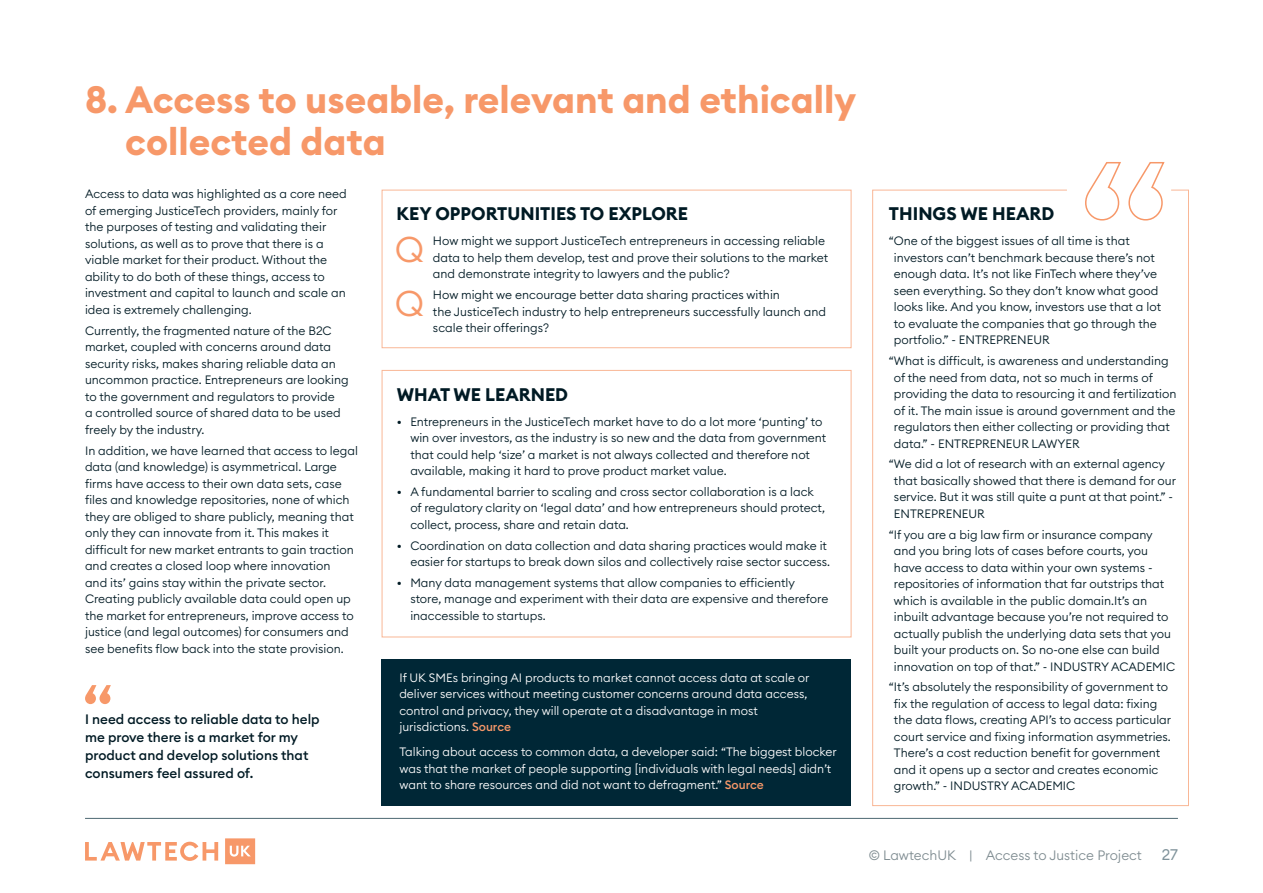
<style>
.page{position:relative;width:1263px;height:893px;background:#fff}
.page>*{position:absolute;margin:0;border:0;box-sizing:border-box;transform-origin:0 0}
.t1{font:700 37.5px/42px "Euclid Circular B";color:#f79869}
.t2{font:300 35.25px "Euclid Circular B";color:#f79869}
.t3{font:700 18px "Euclid Circular B";color:#001a24}
.t4{font:15.15px "Euclid Circular B";color:#80939b}
.t5{font:500 13.5px/18px "Euclid Circular B";color:#001a24}
.t6{font:300 13.5px "Euclid Circular B";color:#808d92}
.t7{font:300 12px/16.5px "Euclid Circular B";color:#001a24}
.t8{font:300 12px/16.5px "Euclid Circular B";color:#fff}
.s1{font-weight:500;color:#f79869}
</style>
<div class="page">
<hr style="left:85px;top:818px;width:1093px;height:1px;background:#4d6872">
<svg style="left:225px;top:838px;width:30px;height:26px"></svg>
<svg style="left:85px;top:842px;width:133px;height:19px"></svg>
<div style="left:382px;top:190px;width:469px;height:158px;border:1px solid #f9b796"></div>
<div style="left:382px;top:370px;width:469px;height:267px;border:1px solid #f9b796"></div>
<div style="left:382px;top:660px;width:469px;height:146px;background:#002736"></div>
<svg style="left:85px;top:685px;width:26px;height:19px"></svg>
<svg style="left:872px;top:189px;width:317px;height:617px"></svg>
<svg style="left:1084px;top:162px;width:82px;height:59px"></svg>
<h1 class="t1" style="left:125px;top:79px;width:732px;text-indent:-40px">8. Access to useable, relevant and ethically collected data</h1>
<p class="t7" style="left:85px;top:186px;width:263px">Access to data was highlighted as a core need of emerging JusticeTech providers, mainly for the purposes of testing and validating their solutions, as well as to prove that there is a viable market for their product. Without the ability to do both of these things, access to investment and capital to launch and scale an idea is extremely challenging.</p>
<p class="t7" style="left:85px;top:322px;width:265px">Currently, the fragmented nature of the B2C market, coupled with concerns around data security risks, makes sharing reliable data an uncommon practice. Entrepreneurs are looking to the government and regulators to provide<br>a controlled source of shared data to be used freely by the industry.</p>
<p class="t7" style="left:85px;top:442px;width:274px">In addition, we have learned that access to legal data (and knowledge) is asymmetrical. Large firms have access to their own data sets, case files and knowledge repositories, none of which they are obliged to share publicly, meaning that only they can innovate from it. This makes it difficult for new market entrants to gain traction and creates a closed loop where innovation<br>and its’ gains stay within the private sector.<br>Creating publicly available data could open up the market for entrepreneurs, improve access to justice (and legal outcomes) for consumers and see benefits flow back into the state provision.</p>
<p class="t5" style="left:85px;top:710px;width:236px">I need access to reliable data to help me prove there is a market for my product and develop solutions that consumers feel assured of.</p>
<h3 class="t3" style="left:396px;top:202px;width:293px">KEY OPPORTUNITIES TO EXPLORE</h3>
<h2 class="t2" style="left:395px;top:227px;width:31px">Q</h2>
<p class="t7" style="left:433px;top:233px;width:397px">How might we support JusticeTech entrepreneurs in accessing reliable data to help them develop, test and prove their solutions to the market and demonstrate integrity to lawyers and the public?</p>
<h2 class="t2" style="left:395px;top:280px;width:31px">Q</h2>
<p class="t7" style="left:433px;top:286px;width:395px">How might we encourage better data sharing practices within<br>the JusticeTech industry to help entrepreneurs successfully launch and scale their offerings?</p>
<h3 class="t3" style="left:397px;top:383px;width:173px">WHAT WE LEARNED</h3>
<p class="t7" style="left:410px;top:413px;width:417px;text-indent:-14px">• Entrepreneurs in the JusticeTech market have to do a lot more ‘punting’ to win over investors, as the industry is so new and the data from government that could help ‘size’ a market is not always collected and therefore not available, making it hard to prove product market value.</p>
<p class="t7" style="left:410px;top:483px;width:416px;text-indent:-14px">• A fundamental barrier to scaling and cross sector collaboration is a lack of regulatory clarity on ‘legal data’ and how entrepreneurs should protect, collect, process, share and retain data.</p>
<p class="t7" style="left:397px;top:537px;width:435px;text-align:right">• Coordination on data collection and data sharing practices would make it easier for startups to break down silos and collectively raise sector success.</p>
<p class="t7" style="left:410px;top:574px;width:419px;text-indent:-14px">• Many data management systems that allow companies to efficiently store, manage and experiment with their data are expensive and therefore inaccessible to startups.</p>
<p class="t8" style="left:399px;top:669px;width:412px">If UK SMEs bringing AI products to market cannot access data at scale or deliver services without meeting customer concerns around data access, control and privacy, they will operate at a disadvantage in most jurisdictions. <span class="s1">Source</span></p>
<p class="t8" style="left:399px;top:744px;width:439px">Talking about access to common data, a developer said: “The biggest blocker was that the market of people supporting [individuals with legal needs] didn’t want to share resources and did not want to defragment.” <span class="s1">Source</span></p>
<h3 class="t3" style="left:889px;top:202px;width:167px">THINGS WE HEARD</h3>
<p class="t7" style="left:894px;top:233px;width:269px;text-indent:-5px">“One of the biggest issues of all time is that investors can’t benchmark because there’s not enough data. It’s not like FinTech where they’ve seen everything. So they don’t know what good looks like. And you know, investors use that a lot to evaluate the companies that go through the portfolio.” - ENTREPRENEUR</p>
<p class="t7" style="left:894px;top:352px;width:284px;text-indent:-5px">“What is difficult, is awareness and understanding of the need from data, not so much in terms of providing the data to resourcing it and fertilization of it. The main issue is around government and the regulators then either collecting or providing that data.” - ENTREPRENEUR LAWYER</p>
<p class="t7" style="left:894px;top:456px;width:284px;text-indent:-5px">“We did a lot of research with an external agency that basically showed that there is demand for our service. But it was still quite a punt at that point.” - ENTREPRENEUR</p>
<p class="t7" style="left:894px;top:526px;width:283px;text-indent:-5px">“If you are a big law firm or insurance company and you bring lots of cases before courts, you have access to data within your own systems - repositories of information that far outstrips that which is available in the public domain.It’s an inbuilt advantage because you’re not required to actually publish the underlying data sets that you built your products on. So no-one else can build innovation on top of that.” - INDUSTRY ACADEMIC</p>
<p class="t7" style="left:894px;top:679px;width:279px;text-indent:-5px">“It’s absolutely the responsibility of government to fix the regulation of access to legal data: fixing the data flows, creating API’s to access particular court service and fixing information asymmetries.<br>There’s a cost reduction benefit for government and it opens up a sector and creates economic growth.” - INDUSTRY ACADEMIC</p>
<p class="t6" style="left:869px;top:847px;width:275px">© LawtechUK | Access to Justice Project</p>
<p class="t4" style="left:1162px;top:845px;width:18px">27</p>
</div>
